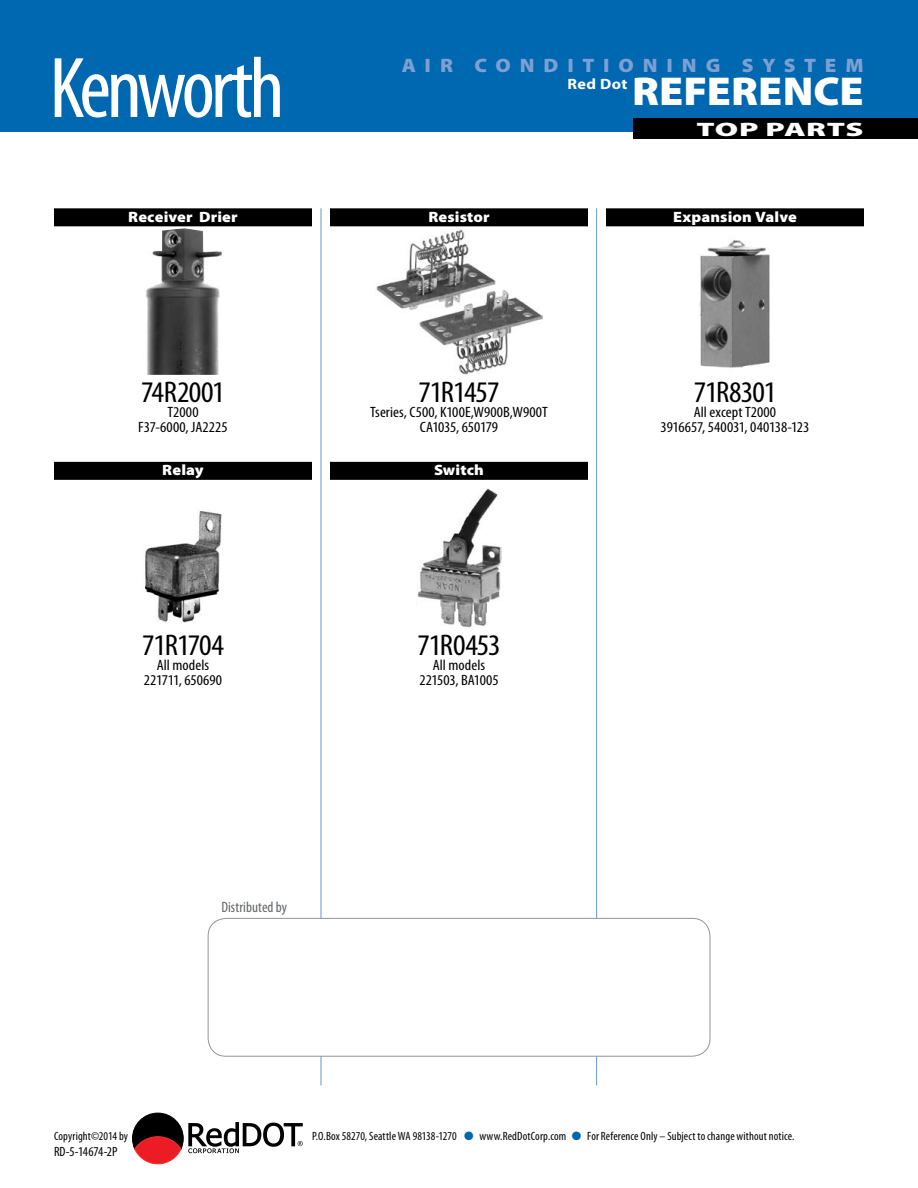
<style>
.page{position:relative;width:918px;height:1188px;background:#fff}
.page>*{position:absolute;margin:0;border:0;box-sizing:border-box;transform-origin:0 0}
.t1{font:condensed 87px "Myriad Pro";letter-spacing:-.05em;color:#fff}
.t2{font:900 40.5px "Myriad Pro";letter-spacing:.005em;color:#fff;scale:1.08 1}
.t3{font:condensed 30px "Myriad Pro";letter-spacing:-.035em;color:#000;scale:1.08 1}
.t4{font:condensed 30px "Myriad Pro";letter-spacing:-.015em;color:#000;scale:1.08 1}
.t5{font:900 19.5px "Myriad Pro";letter-spacing:.42em;color:#7da0d2;scale:1.08 1}
.t6{font:900 19.5px "Myriad Pro";letter-spacing:.015em;color:#fff;scale:1.65 1}
.t7{font:condensed 15px/15px "Myriad Pro";color:#000;text-align:center;scale:1.08 1}
.t8{font:900 15px "Myriad Pro";letter-spacing:.005em;color:#fff;scale:1.08 1}
.t9{font:condensed 15px "Myriad Pro";letter-spacing:.005em;color:#636466}
.t10{font:700 15px "Myriad Pro";letter-spacing:.025em;color:#fff;scale:1.08 1}
.t11{font:condensed 13.5px "Myriad Pro";letter-spacing:-.005em;color:#000}
.t12{font:condensed 12px "Myriad Pro";letter-spacing:.01em;color:#000}
.s1{color:#0067b1}
</style>
<div class="page">
<div style="left:0;top:0;width:918px;height:132px;background:#0067b1"></div>
<div style="left:634px;top:118px;width:284px;height:21px;background:#000"></div>
<svg style="left:132px;top:1113px;width:171px;height:51px"></svg>
<hr style="left:321px;top:208px;width:1px;height:877px;background:#6799c8">
<hr style="left:596px;top:208px;width:1px;height:877px;background:#6799c8">
<div style="left:54px;top:208px;width:258px;height:18px;background:#000"></div>
<div style="left:54px;top:462px;width:258px;height:18px;background:#000"></div>
<img style="left:145px;top:228px;width:77px;height:147px">
<img style="left:144px;top:511px;width:78px;height:111px">
<div style="left:330px;top:208px;width:258px;height:18px;background:#000"></div>
<div style="left:330px;top:462px;width:258px;height:18px;background:#000"></div>
<img style="left:376px;top:230px;width:166px;height:145px">
<img style="left:417px;top:488px;width:84px;height:140px">
<div style="left:606px;top:208px;width:258px;height:18px;background:#000"></div>
<img style="left:699px;top:240px;width:71px;height:128px">
<div style="left:208px;top:918px;width:502px;height:139px;border:1px solid #939598;border-radius:18px"></div>
<h1 class="t1" style="left:50px;top:36px;width:237px">Kenworth</h1>
<p class="t8" style="left:128px;top:207px;width:103px">Receiver Drier</p>
<h3 class="t4" style="left:141px;top:374px;width:79px">74R2001</h3>
<p class="t7" style="left:138px;top:404px;width:84px">T2000<br>F37-6000, JA2225</p>
<p class="t8" style="left:162px;top:460px;width:40px">Relay</p>
<h3 class="t3" style="left:142px;top:627px;width:77px">71R1704</h3>
<p class="t7" style="left:144px;top:658px;width:74px">All models<br>221711, 650690</p>
<h3 class="t5" style="left:402px;top:52px;width:429px">AIR CONDITIONING SYSTEM</h3>
<p class="t10" style="left:567px;top:74px;width:57px">Red Dot</p>
<h2 class="t2" style="left:632px;top:64px;width:216px">REFERENCE</h2>
<h3 class="t6" style="left:696px;top:116px;width:103px">TOP PARTS</h3>
<p class="t8" style="left:428px;top:207px;width:58px">Resistor</p>
<h3 class="t3" style="left:418px;top:374px;width:77px">71R1457</h3>
<p class="t7" style="left:370px;top:404px;width:166px">Tseries, C500, K100E,W900B,W900T<br>CA1035, 650179</p>
<p class="t8" style="left:434px;top:460px;width:48px">Switch</p>
<h3 class="t3" style="left:417px;top:627px;width:79px">71R0453</h3>
<p class="t7" style="left:419px;top:658px;width:75px">All models<br>221503, BA1005</p>
<p class="t8" style="left:673px;top:207px;width:116px">Expansion Valve</p>
<h3 class="t3" style="left:694px;top:374px;width:78px">71R8301</h3>
<p class="t7" style="left:661px;top:404px;width:139px">All except T2000<br>3916657, 540031, 040138-123</p>
<p class="t9" style="left:221px;top:898px;width:67px">Distributed by</p>
<p class="t12" style="left:54px;top:1129px;width:76px">Copyright©2014 by</p>
<p class="t12" style="left:312px;top:1129px;width:484px">P.O.Box 58270, Seattle WA 98138-1270 <span class="s1">●</span> www.RedDotCorp.com <span class="s1">●</span> For Reference Only – Subject to change without notice.</p>
<p class="t11" style="left:54px;top:1143px;width:65px">RD-5-14674-2P</p>
</div>
